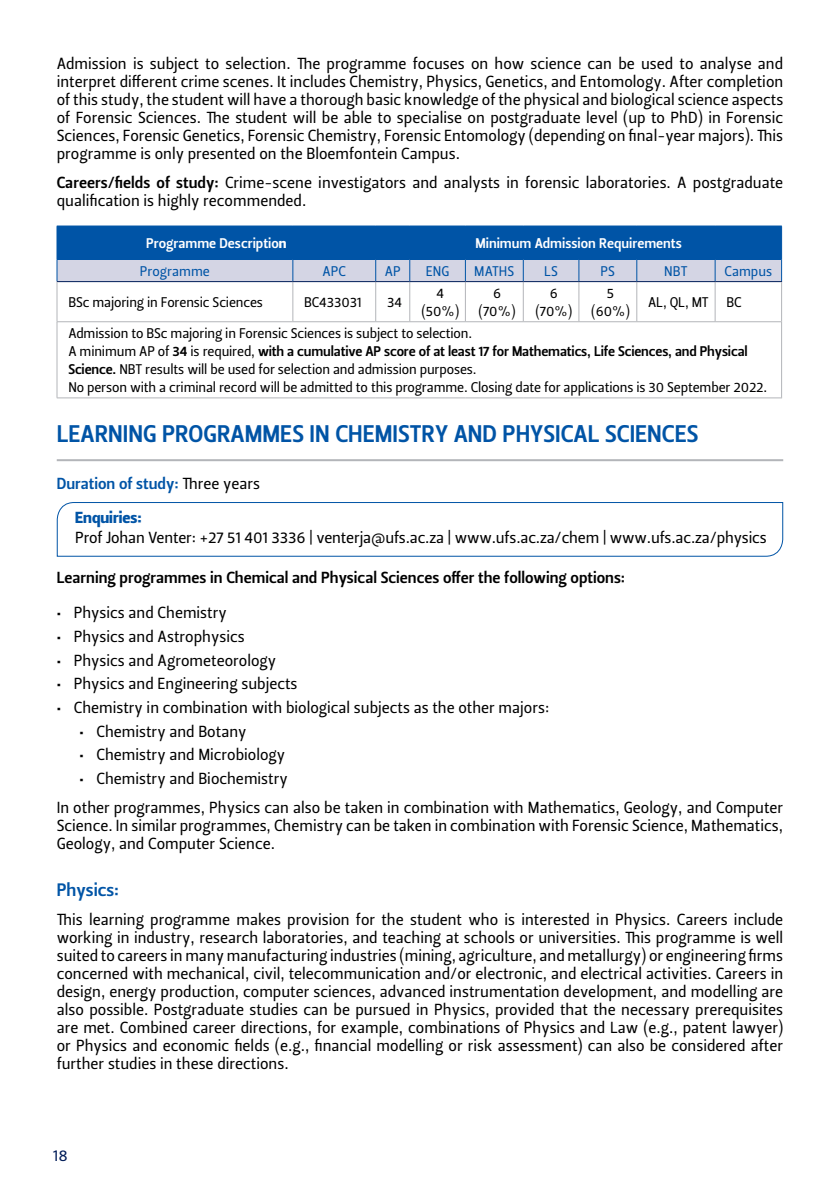
<style>
.page{position:relative;width:840px;height:1191px;background:#fff}
.page>*{position:absolute;margin:0;border:0;box-sizing:border-box;transform-origin:0 0}
.t1{font:24px "Leitura Sans Grot 3";color:#0054a6}
.t2{font:18px "Leitura Sans Grot 3";color:#0054a6}
.t3{font:16px/18px "Leitura Sans Grot 2";color:#000}
.t4{font:16px "Leitura Sans Grot 3";color:#000}
.t5{font:16px "Leitura Sans Grot 3";color:#0054a6}
.t6{font:16px "Leitura Sans Grot 4";color:#0054a6}
.t7{font:16px "Leitura Sans Grot 2";color:#001c58}
.t8{font:14px/18px "Leitura Sans Grot 2";letter-spacing:-.01em;color:#000;text-align:center}
.t9{font:14px "Leitura Sans Grot 3";letter-spacing:-.01em;color:#000}
.t10{font:14px "Leitura Sans Grot 3";color:#fff}
.t11{font:14px "Leitura Sans Grot 2";color:#0054a6}
.s1{font-family:"Leitura Sans Grot 3"}
.s2{font-family:"Leitura Sans Grot 4"}
.s3{font-family:"Leitura Sans Grot 2"}
.s4{font-family:"Leitura Sans Grot 2";color:#000}
</style>
<div class="page">
<hr style="left:57px;top:459px;width:725px;height:2px;background:#b3b5b9">
<hr style="left:292px;top:282px;width:1px;height:39px;background:#b3b5b9">
<hr style="left:375px;top:282px;width:1px;height:39px;background:#b3b5b9">
<hr style="left:409px;top:282px;width:1px;height:39px;background:#b3b5b9">
<hr style="left:464px;top:282px;width:1px;height:39px;background:#b3b5b9">
<hr style="left:522px;top:282px;width:1px;height:39px;background:#b3b5b9">
<hr style="left:578px;top:282px;width:1px;height:39px;background:#b3b5b9">
<hr style="left:636px;top:282px;width:1px;height:39px;background:#b3b5b9">
<hr style="left:714px;top:282px;width:1px;height:39px;background:#b3b5b9">
<hr style="left:57px;top:321px;width:236px;height:1px;background:#b3b5b9">
<hr style="left:293px;top:321px;width:82px;height:1px;background:#b3b5b9">
<hr style="left:375px;top:321px;width:34px;height:1px;background:#b3b5b9">
<hr style="left:409px;top:321px;width:56px;height:1px;background:#b3b5b9">
<hr style="left:465px;top:321px;width:58px;height:1px;background:#b3b5b9">
<hr style="left:523px;top:321px;width:55px;height:1px;background:#b3b5b9">
<hr style="left:578px;top:321px;width:58px;height:1px;background:#b3b5b9">
<hr style="left:636px;top:321px;width:78px;height:1px;background:#b3b5b9">
<hr style="left:714px;top:321px;width:66px;height:1px;background:#b3b5b9">
<svg style="left:57px;top:226px;width:724px;height:55px;background:#5084bd"></svg>
<hr style="left:57px;top:281px;width:236px;height:1px;background:#001c58">
<hr style="left:293px;top:281px;width:82px;height:1px;background:#001c58">
<hr style="left:375px;top:281px;width:34px;height:1px;background:#001c58">
<hr style="left:409px;top:281px;width:56px;height:1px;background:#001c58">
<hr style="left:465px;top:281px;width:58px;height:1px;background:#001c58">
<hr style="left:523px;top:281px;width:55px;height:1px;background:#001c58">
<hr style="left:578px;top:281px;width:58px;height:1px;background:#001c58">
<hr style="left:636px;top:281px;width:78px;height:1px;background:#001c58">
<hr style="left:714px;top:281px;width:67px;height:1px;background:#001c58">
<hr style="left:57px;top:282px;width:1px;height:39px;background:#b3b5b9">
<hr style="left:57px;top:322px;width:1px;height:76px;background:#b3b5b9">
<hr style="left:57px;top:397px;width:236px;height:1px;background:#b3b5b9">
<hr style="left:293px;top:397px;width:82px;height:1px;background:#b3b5b9">
<hr style="left:375px;top:397px;width:34px;height:1px;background:#b3b5b9">
<hr style="left:409px;top:397px;width:56px;height:1px;background:#b3b5b9">
<hr style="left:465px;top:397px;width:58px;height:1px;background:#b3b5b9">
<hr style="left:523px;top:397px;width:55px;height:1px;background:#b3b5b9">
<hr style="left:578px;top:397px;width:58px;height:1px;background:#b3b5b9">
<hr style="left:636px;top:397px;width:78px;height:1px;background:#b3b5b9">
<hr style="left:714px;top:397px;width:67px;height:1px;background:#b3b5b9">
<hr style="left:780px;top:282px;width:1px;height:40px;background:#b3b5b9">
<hr style="left:780px;top:322px;width:1px;height:76px;background:#b3b5b9">
<svg style="left:56px;top:502px;width:727px;height:55px"></svg>
<p class="t3" style="left:57px;top:55px;width:727px;text-align:justify">Admission is subject to selection. The programme focuses on how science can be used to analyse and interpret different crime scenes. It includes Chemistry, Physics, Genetics, and Entomology. After completion of this study, the student will have a thorough basic knowledge of the physical and biological science aspects of Forensic Sciences. The student will be able to specialise on postgraduate level (up to PhD) in Forensic Sciences, Forensic Genetics, Forensic Chemistry, Forensic Entomology (depending on final-year majors). This programme is only presented on the Bloemfontein Campus.</p>
<p class="t3" style="left:57px;top:174px;width:727px"><span class="s1">Careers/fields of study:</span> Crime-scene investigators and analysts in forensic laboratories. A postgraduate qualification is highly recommended.</p>
<p class="t10" style="left:146px;top:234px;width:142px">Programme Descriptio<span class="s2">n</span></p>
<p class="t10" style="left:475px;top:234px;width:208px">Minimum Admission Requirements</p>
<p class="t11" style="left:140px;top:262px;width:72px">Programme</p>
<p class="t11" style="left:322px;top:262px;width:25px">APC</p>
<p class="t11" style="left:384px;top:262px;width:17px">AP</p>
<p class="t11" style="left:425px;top:262px;width:25px">ENG</p>
<p class="t11" style="left:474px;top:262px;width:41px">MATHS</p>
<p class="t11" style="left:544px;top:262px;width:15px">LS</p>
<p class="t11" style="left:600px;top:262px;width:16px">PS</p>
<p class="t11" style="left:664px;top:262px;width:25px">NBT</p>
<p class="t11" style="left:724px;top:262px;width:49px">Campus</p>
<p class="t8" style="left:68px;top:293px;width:196px">BSc majoring in Forensic Sciences</p>
<p class="t8" style="left:304px;top:293px;width:59px">BC433031</p>
<p class="t8" style="left:387px;top:293px;width:16px">34</p>
<p class="t8" style="left:421px;top:284px;width:40px">4 (50%)</p>
<p class="t8" style="left:478px;top:284px;width:39px">6 (70%)</p>
<p class="t8" style="left:535px;top:284px;width:39px">6 (70%)</p>
<p class="t8" style="left:591px;top:284px;width:40px">5 (60%)</p>
<p class="t8" style="left:647px;top:293px;width:62px">AL, QL, MT</p>
<p class="t8" style="left:726px;top:293px;width:17px">BC</p>
<p class="t8" style="left:68px;top:324px;width:405px">Admission to BSc majoring in Forensic Sciences is subject to selection.</p>
<p class="t9" style="left:68px;top:342px;width:680px"><span class="s3">A minimum AP of</span> 34 <span class="s3">is required,</span> with a cumulative AP score of at least 17 for Mathematics, Life Sciences, and Physical</p>
<p class="t8" style="left:68px;top:360px;width:700px;text-align:left"><span class="s1">Science.</span> NBT results will be used for selection and admission purposes.<br>No person with a criminal record will be admitted to this programme. Closing date for applications is 30 September 2022.</p>
<h1 class="t1" style="left:57px;top:417px;width:643px">LEARNING PROGRAMMES IN CHEMISTRY AND PHYSICAL SCIENCES</h1>
<p class="t5" style="left:57px;top:472px;width:205px">Duration of study: <span class="s4">Three years</span></p>
<p class="t6" style="left:75px;top:507px;width:68px">Enquiries:</p>
<p class="t3" style="left:75px;top:529px;width:692px">Prof Johan Venter: +27 51 401 3336 | venterja@ufs.ac.za | www.ufs.ac.za/chem | www.ufs.ac.za/physics</p>
<p class="t4" style="left:57px;top:567px;width:569px">Learning programmes in Chemical and Physical Sciences offer the following options:</p>
<p class="t3" style="left:57px;top:604px;width:171px">• Physics and Chemistry</p>
<p class="t3" style="left:57px;top:627px;width:189px">• Physics and Astrophysics</p>
<p class="t3" style="left:57px;top:651px;width:221px">• Physics and Agrometeorology</p>
<p class="t3" style="left:57px;top:675px;width:242px">• Physics and Engineering subjects</p>
<p class="t3" style="left:57px;top:698px;width:494px">• Chemistry in combination with biological subjects as the other majors:</p>
<p class="t3" style="left:79px;top:722px;width:168px">• Chemistry and Botany</p>
<p class="t3" style="left:79px;top:746px;width:207px">• Chemistry and Microbiology</p>
<p class="t3" style="left:57px;top:764px;width:727px;line-height:29.4px;text-indent:23px">• Chemistry and Biochemistry<br>In other programmes, Physics can also be taken in combination with Mathematics, Geology, and Computer</p>
<p class="t3" style="left:57px;top:817px;width:727px">Science. In similar programmes, Chemistry can be taken in combination with Forensic Science, Mathematics,<br>Geology, and Computer Science.</p>
<p class="t2" style="left:57px;top:877px;width:64px">Physics:</p>
<p class="t3" style="left:57px;top:910px;width:727px;text-align:justify">This learning programme makes provision for the student who is interested in Physics. Careers include working in industry, research laboratories, and teaching at schools or universities. This programme is well suited to careers in many manufacturing industries (mining, agriculture, and metallurgy) or engineering firms concerned with mechanical, civil, telecommunication and/or electronic, and electrical activities. Careers in design, energy production, computer sciences, advanced instrumentation development, and modelling are also possible. Postgraduate studies can be pursued in Physics, provided that the necessary prerequisites are met. Combined career directions, for example, combinations of Physics and Law (e.g., patent lawyer) or Physics and economic fields (e.g., financial modelling or risk assessment) can also be considered after further studies in these directions.</p>
<p class="t7" style="left:53px;top:1144px;width:16px">18</p>
</div>
